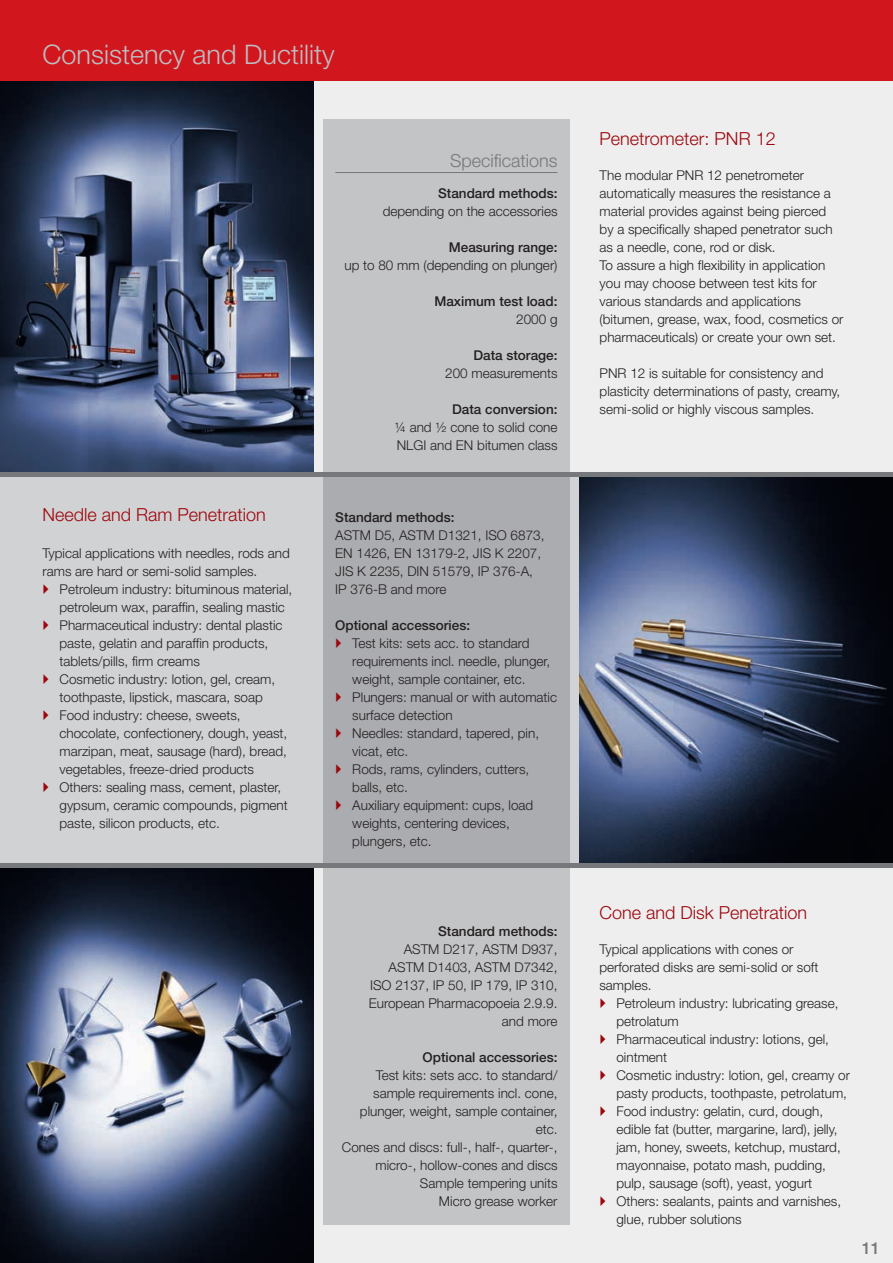
<style>
.page{position:relative;width:893px;height:1263px;background:#fff}
.page>*{position:absolute;margin:0;border:0;box-sizing:border-box;transform-origin:0 0}
.t1{font:300 27px "Helvetica Neue LT";color:#bcbdc0}
.t2{font:300 18px "Helvetica Neue LT";color:#9d070d}
.t3{font:300 18px "Helvetica Neue LT";color:#76787b}
.t4{font:500 16.5px "Helvetica Neue LT";color:#76787b}
.t5{font:300 13.5px/18px "Helvetica Neue CE";color:#231f20}
.t6{font:300 13.5px/18px "Helvetica Neue LT";color:#231f20;text-align:right}
.t7{font:500 13.5px "Helvetica Neue LT";color:#231f20}
</style>
<div class="page">
<img style="left:0;top:867px;width:315px;height:396px">
<img style="left:0;top:81px;width:315px;height:391px">
<img style="left:578px;top:476px;width:315px;height:387px">
<div style="left:0;top:0;width:893px;height:81px;background:#d2161e"></div>
<div style="left:315px;top:867px;width:578px;height:396px;background:#eeeeef"></div>
<div style="left:315px;top:81px;width:578px;height:391px;background:#eeeeef"></div>
<div style="left:0;top:473px;width:578px;height:392px;background:#d1d2d4"></div>
<svg style="left:323px;top:119px;width:247px;height:1106px;background:#babbbe"></svg>
<hr style="left:0;top:863px;width:893px;height:4px;background:#76787b">
<hr style="left:0;top:472px;width:893px;height:4px;background:#76787b">
<hr style="left:335px;top:172px;width:222px;height:1px;background:#76787b">
<svg style="left:336px;top:638px;width:5px;height:10px"></svg>
<svg style="left:336px;top:692px;width:5px;height:10px"></svg>
<svg style="left:336px;top:728px;width:5px;height:10px"></svg>
<svg style="left:336px;top:764px;width:5px;height:10px"></svg>
<svg style="left:336px;top:800px;width:5px;height:10px"></svg>
<h1 class="t1" style="left:43px;top:38px;width:294px">Consistency and Ductility</h1>
<h2 class="t3" style="left:450px;top:149px;width:109px">Specifications</h2>
<p class="t7" style="left:438px;top:185px;width:121px">Standard methods:</p>
<p class="t6" style="left:383px;top:202px;width:176px">depending on the accessories</p>
<p class="t7" style="left:449px;top:239px;width:110px">Measuring range:</p>
<p class="t6" style="left:344px;top:256px;width:215px">up to 80 mm (depending on plunger)</p>
<p class="t7" style="left:434px;top:293px;width:125px">Maximum test load:</p>
<p class="t5" style="left:516px;top:310px;width:43px">2000 g</p>
<p class="t7" style="left:473px;top:347px;width:86px">Data storage:</p>
<p class="t5" style="left:445px;top:364px;width:114px">200 measurements</p>
<p class="t7" style="left:452px;top:401px;width:107px">Data conversion:</p>
<p class="t5" style="left:395px;top:418px;width:164px">¼ and ½ cone to solid cone<br>NLGI and EN bitumen class</p>
<h2 class="t2" style="left:43px;top:503px;width:225px">Needle and Ram Penetration</h2>
<p class="t5" style="left:43px;top:544px;width:249px">Typical applications with needles, rods and rams are hard or semi-solid samples.</p>
<p class="t5" style="left:60px;top:580px;width:234px">Petroleum industry: bituminous material, petroleum wax, paraffin, sealing mastic Pharmaceutical industry: dental plastic paste, gelatin and paraffin products, tablets/pills, firm creams<br>Cosmetic industry: lotion, gel, cream, toothpaste, lipstick, mascara, soap Food industry: cheese, sweets, chocolate, confectionery, dough, yeast, marzipan, meat, sausage (hard), bread, vegetables, freeze-dried products Others: sealing mass, cement, plaster, gypsum, ceramic compounds, pigment paste, silicon products, etc.</p>
<p class="t7" style="left:335px;top:509px;width:121px">Standard methods:</p>
<p class="t6" style="left:335px;top:526px;width:211px;text-align:left">ASTM D5, ASTM D1321, ISO 6873,<br>EN 1426, EN 13179-2, JIS K 2207,<br>JIS K 2235, DIN 51579, IP 376-A,<br>IP 376-B and more</p>
<p class="t7" style="left:335px;top:617px;width:136px">Optional accessories:</p>
<p class="t5" style="left:352px;top:634px;width:206px">Test kits: sets acc. to standard requirements incl. needle, plunger, weight, sample container, etc.<br>Plungers: manual or with automatic surface detection<br>Needles: standard, tapered, pin, vicat, etc.</p>
<p class="t6" style="left:352px;top:760px;width:179px;text-align:left">Rods, rams, cylinders, cutters, balls, etc.</p>
<p class="t5" style="left:352px;top:796px;width:183px">Auxiliary equipment: cups, load weights, centering devices, plungers, etc.</p>
<p class="t7" style="left:438px;top:923px;width:121px">Standard methods:</p>
<p class="t6" style="left:369px;top:940px;width:190px">ASTM D217, ASTM D937,<br>ASTM D1403, ASTM D7342,<br>ISO 2137, IP 50, IP 179, IP 310,<br>European Pharmacopoeia 2.9.9. and more</p>
<p class="t7" style="left:423px;top:1049px;width:136px">Optional accessories:</p>
<p class="t6" style="left:342px;top:1066px;width:217px">Test kits: sets acc. to standard/ sample requirements incl. cone, plunger, weight, sample container, etc.<br>Cones and discs: full-, half-, quarter-, micro-, hollow-cones and discs<br>Sample tempering units<br>Micro grease worker</p>
<h2 class="t2" style="left:600px;top:128px;width:178px">Penetrometer: PNR 12</h2>
<p class="t5" style="left:600px;top:166px;width:245px">The modular PNR 12 penetrometer automatically measures the resistance a material provides against being pierced by a specifically shaped penetrator such as a needle, cone, rod or disk.<br>To assure a high flexibility in application you may choose between test kits for various standards and applications (bitumen, grease, wax, food, cosmetics or pharmaceuticals) or create your own set.</p>
<p class="t5" style="left:600px;top:364px;width:242px">PNR 12 is suitable for consistency and plasticity determinations of pasty, creamy, semi-solid or highly viscous samples.</p>
<h2 class="t2" style="left:599px;top:901px;width:209px">Cone and Disk Penetration</h2>
<p class="t5" style="left:599px;top:940px;width:221px">Typical applications with cones or perforated disks are semi-solid or soft samples.</p>
<p class="t5" style="left:616px;top:994px;width:235px">Petroleum industry: lubricating grease, petrolatum<br>Pharmaceutical industry: lotions, gel, ointment<br>Cosmetic industry: lotion, gel, creamy or pasty products, toothpaste, petrolatum, Food industry: gelatin, curd, dough, edible fat (butter, margarine, lard), jelly, jam, honey, sweets, ketchup, mustard, mayonnaise, potato mash, pudding, pulp, sausage (soft), yeast, yogurt Others: sealants, paints and varnishes, glue, rubber solutions</p>
<p class="t4" style="left:862px;top:1239px;width:20px">11</p>
</div>
